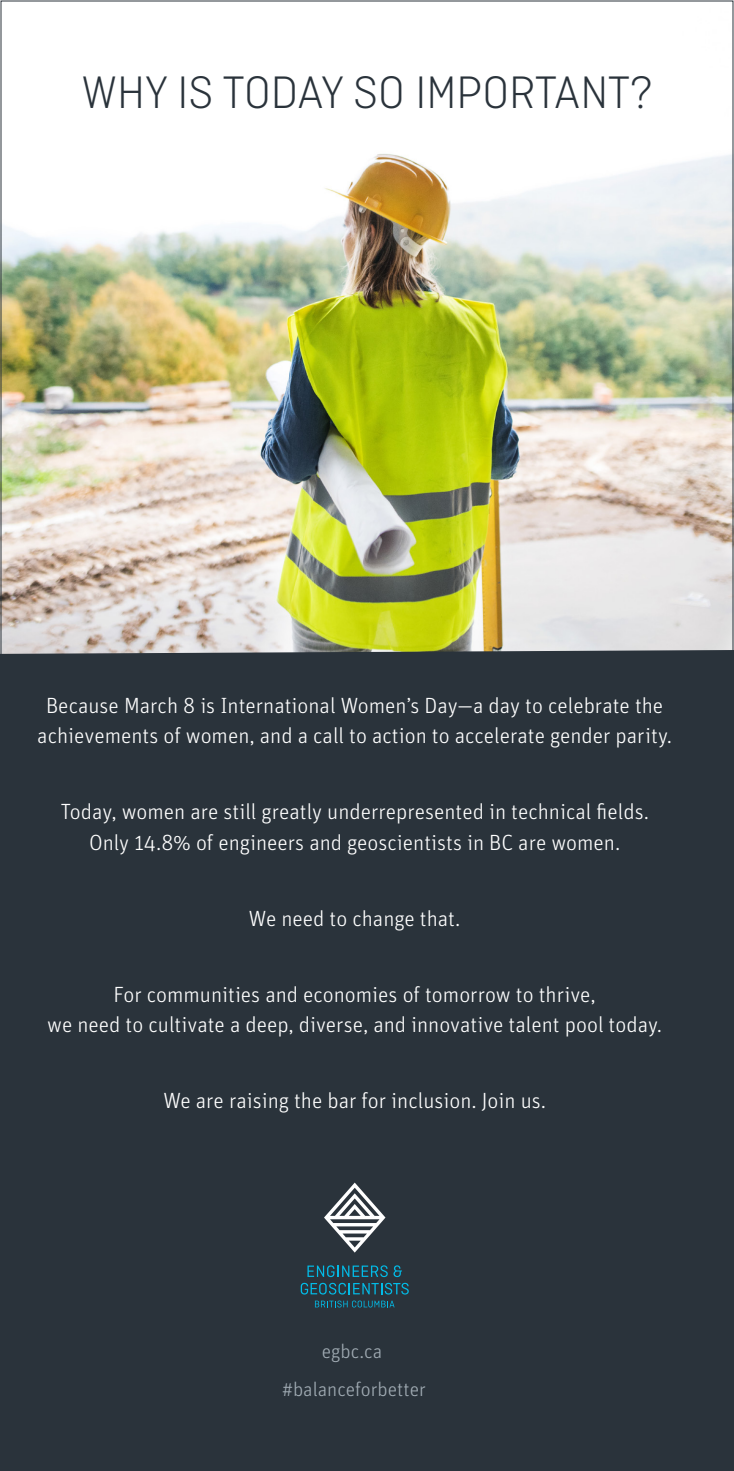
<style>
.page{position:relative;width:734px;height:1471px;background:#fff}
.page>*{position:absolute;margin:0;border:0;box-sizing:border-box;transform-origin:0 0}
.t1{font:300 48px "Ciutadella";color:#2a333b}
.t2{font:300 22px/30.8px "Unit OT";color:#fff;text-align:center}
.t3{font:300 20px "Unit OT";color:#a1acb4}
</style>
<div class="page">
<img style="left:0;top:0;width:734px;height:650px">
<div style="left:0;top:650px;width:734px;height:821px;background:#2a333b"></div>
<svg style="left:307px;top:1265px;width:95px;height:12px"></svg>
<svg style="left:301px;top:1283px;width:108px;height:11px"></svg>
<svg style="left:315px;top:1300px;width:79px;height:7px"></svg>
<svg style="left:324px;top:1182px;width:61px;height:70px"></svg>
<p class="t1" style="left:82px;top:67px;width:572px">WHY IS TODAY SO IMPORTANT?</p>
<p class="t2" style="left:37px;top:690px;width:636px">Because March 8 is International Women’s Day—a day to celebrate the achievements of women, and a call to action to accelerate gender parity.</p>
<p class="t2" style="left:60px;top:796px;width:590px">Today, women are still greatly underrepresented in technical fields.<br>Only 14.8% of engineers and geoscientists in BC are women.</p>
<p class="t2" style="left:249px;top:903px;width:213px">We need to change that.</p>
<p class="t2" style="left:47px;top:979px;width:616px">For communities and economies of tomorrow to thrive,<br>we need to cultivate a deep, diverse, and innovative talent pool today.</p>
<p class="t2" style="left:163px;top:1085px;width:384px">We are raising the bar for inclusion. Join us.</p>
<p class="t3" style="left:322px;top:1339px;width:62px">egbc.ca</p>
<p class="t3" style="left:282px;top:1378px;width:145px">#balanceforbetter</p>
</div>
